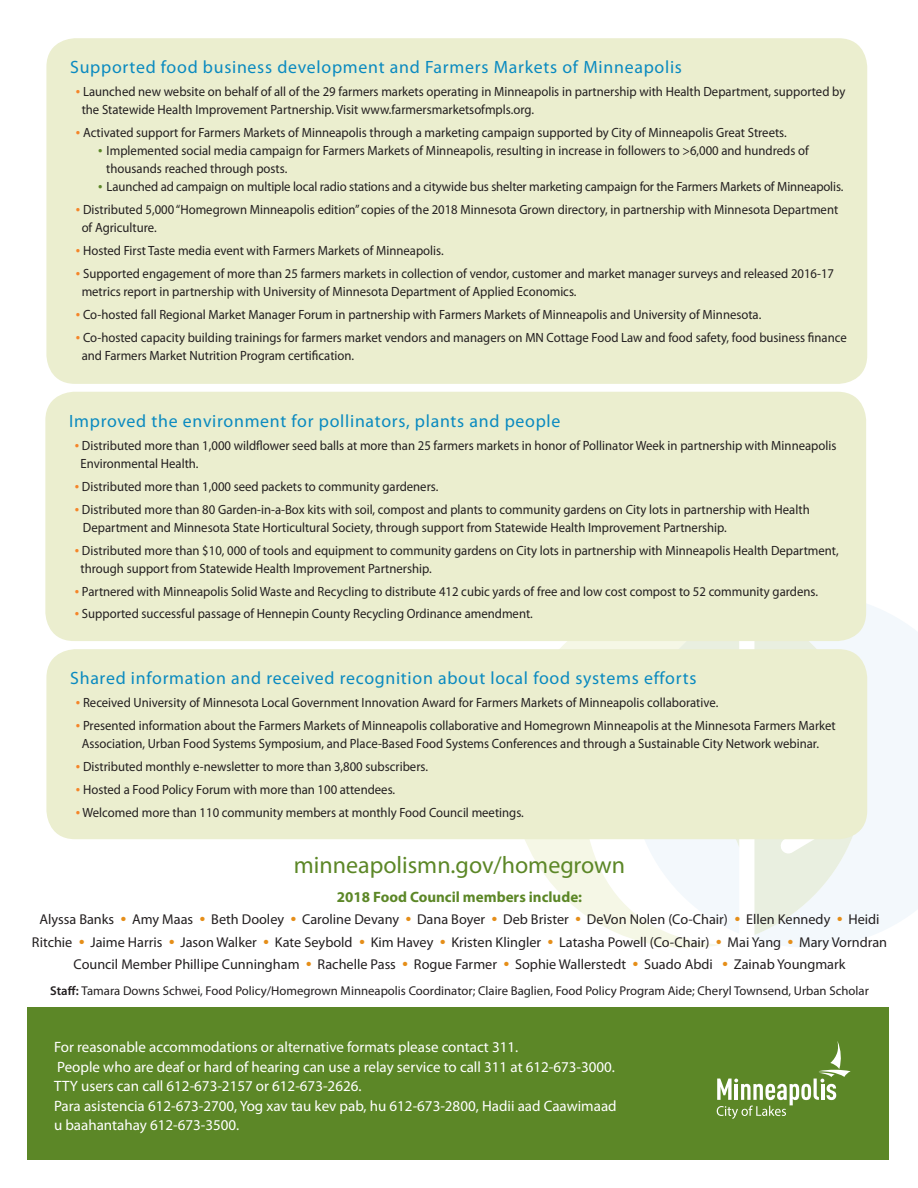
<style>
.page{position:relative;width:918px;height:1188px;background:#fff}
.page>*{position:absolute;margin:0;border:0;box-sizing:border-box;transform-origin:0 0}
.t1{font:24px "Myriad Pro";color:#5c8727}
.t2{font:17.85px "Myriad Pro";letter-spacing:.04em;color:#0a8ac0}
.t3{font:15px/19.5px "Myriad Pro";color:#fff}
.t4{font:700 15px "Myriad Pro";color:#5c8727}
.t5{font:14.25px "Myriad Pro";color:#231f20}
.body{font:13.35px/18px "Myriad Pro";color:#231f20;scale:.95 1}
.t6{font:12.75px "Myriad Pro";color:#231f20}
.s1{font-size:16.65px;color:#f58529}
.s2{font-size:16.5px;color:#5c8727}
.s3{font-weight:600}
</style>
<div class="page">
<svg style="left:511px;top:641px;width:208px;height:307px"></svg>
<svg style="left:755px;top:613px;width:163px;height:334px;fill:#f3f8fc"></svg>
<svg style="left:632px;top:604px;width:256px;height:331px;fill:#f3f8fc"></svg>
<div style="left:27px;top:1008px;width:862px;height:152px;background:#5c8727"></div>
<svg style="left:717px;top:1041px;width:133px;height:78px"></svg>
<div style="left:46px;top:38px;width:821px;height:346px;background:#ebeecf;border-radius:29px"></div>
<div style="left:45px;top:392px;width:821px;height:249px;background:#ebeecf;border-radius:29px"></div>
<div style="left:46px;top:649px;width:821px;height:190px;background:#ebeecf;border-radius:29px"></div>
<p class="t2" style="left:70px;top:56px;width:613px">Supported food business development and Farmers Markets of Minneapolis</p>
<p class="body" style="left:82px;top:82px;width:805px;text-indent:-6px"><span class="s1">•</span> Launched new website on behalf of all of the 29 farmers markets operating in Minneapolis in partnership with Health Department, supported by the Statewide Health Improvement Partnership. Visit www.farmersmarketsofmpls.org.</p>
<p class="body" style="left:76px;top:123px;width:750px"><span class="s1">•</span> Activated support for Farmers Markets of Minneapolis through a marketing campaign supported by City of Minneapolis Great Streets.</p>
<p class="body" style="left:98px;top:141px;width:749px"><span class="s2">•</span> Implemented social media campaign for Farmers Markets of Minneapolis, resulting in increase in followers to &gt;6,000 and hundreds of</p>
<p class="body" style="left:106px;top:159px;width:192px">thousands reached through posts.</p>
<p class="body" style="left:98px;top:177px;width:786px"><span class="s2">•</span> Launched ad campaign on multiple local radio stations and a citywide bus shelter marketing campaign for the Farmers Markets of Minneapolis.</p>
<p class="body" style="left:82px;top:200px;width:798px;text-indent:-6px"><span class="s1">•</span> Distributed 5,000 “Homegrown Minneapolis edition” copies of the 2018 Minnesota Grown directory, in partnership with Minnesota Department of Agriculture.</p>
<p class="body" style="left:76px;top:241px;width:389px"><span class="s1">•</span> Hosted First Taste media event with Farmers Markets of Minneapolis.</p>
<p class="body" style="left:82px;top:264px;width:794px;text-indent:-6px"><span class="s1">•</span> Supported engagement of more than 25 farmers markets in collection of vendor, customer and market manager surveys and released 2016-17 metrics report in partnership with University of Minnesota Department of Applied Economics.</p>
<p class="body" style="left:76px;top:305px;width:723px"><span class="s1">•</span> Co-hosted fall Regional Market Manager Forum in partnership with Farmers Markets of Minneapolis and University of Minnesota.</p>
<p class="body" style="left:82px;top:328px;width:807px;text-indent:-6px"><span class="s1">•</span> Co-hosted capacity building trainings for farmers market vendors and managers on MN Cottage Food Law and food safety, food business finance and Farmers Market Nutrition Program certification.</p>
<p class="t2" style="left:69px;top:410px;width:493px">Improved the environment for pollinators, plants and people</p>
<p class="body" style="left:81px;top:436px;width:797px;text-indent:-6px"><span class="s1">•</span> Distributed more than 1,000 wildflower seed balls at more than 25 farmers markets in honor of Pollinator Week in partnership with Minneapolis<br>Environmental Health.</p>
<p class="body" style="left:75px;top:477px;width:384px"><span class="s1">•</span> Distributed more than 1,000 seed packets to community gardeners.</p>
<p class="body" style="left:75px;top:500px;width:775px"><span class="s1">•</span> Distributed more than 80 Garden-in-a-Box kits with soil, compost and plants to community gardens on City lots in partnership with Health</p>
<p class="body" style="left:83px;top:518px;width:679px">Department and Minnesota State Horticultural Society, through support from Statewide Health Improvement Partnership.</p>
<p class="body" style="left:81px;top:541px;width:800px;text-indent:-6px"><span class="s1">•</span> Distributed more than $10, 000 of tools and equipment to community gardens on City lots in partnership with Minneapolis Health Department, through support from Statewide Health Improvement Partnership.</p>
<p class="body" style="left:75px;top:582px;width:784px"><span class="s1">•</span> Partnered with Minneapolis Solid Waste and Recycling to distribute 412 cubic yards of free and low cost compost to 52 community gardens.</p>
<p class="body" style="left:75px;top:605px;width:484px"><span class="s1">•</span> Supported successful passage of Hennepin County Recycling Ordinance amendment.</p>
<p class="t2" style="left:70px;top:667px;width:628px">Shared information and received recognition about local food systems efforts</p>
<p class="body" style="left:76px;top:693px;width:678px"><span class="s1">•</span> Received University of Minnesota Local Government Innovation Award for Farmers Markets of Minneapolis collaborative.</p>
<p class="body" style="left:82px;top:716px;width:795px;text-indent:-6px"><span class="s1">•</span> Presented information about the Farmers Markets of Minneapolis collaborative and Homegrown Minneapolis at the Minnesota Farmers Market<br>Association, Urban Food Systems Symposium, and Place-Based Food Systems Conferences and through a Sustainable City Network webinar.</p>
<p class="body" style="left:76px;top:757px;width:372px"><span class="s1">•</span> Distributed monthly e-newsletter to more than 3,800 subscribers.</p>
<p class="body" style="left:76px;top:780px;width:338px"><span class="s1">•</span> Hosted a Food Policy Forum with more than 100 attendees.</p>
<p class="body" style="left:76px;top:803px;width:473px"><span class="s1">•</span> Welcomed more than 110 community members at monthly Food Council meetings.</p>
<p class="t1" style="left:294px;top:851px;width:333px">minneapolismn.gov/homegrown</p>
<p class="t4" style="left:337px;top:887px;width:247px">2018 Food Council members include:</p>
<p class="t5" style="left:40px;top:911px;width:76px">Alyssa Banks</p>
<p class="t5" style="left:121px;top:911px;width:74px"><sup>●</sup> Amy Maas</p>
<p class="t5" style="left:200px;top:911px;width:85px"><sup>●</sup> Beth Dooley</p>
<p class="t5" style="left:291px;top:911px;width:109px"><sup>●</sup> Caroline Devany</p>
<p class="t5" style="left:406px;top:911px;width:81px"><sup>●</sup> Dana Boyer</p>
<p class="t5" style="left:492px;top:911px;width:78px"><sup>●</sup> Deb Brister</p>
<p class="t5" style="left:576px;top:911px;width:154px"><sup>●</sup> DeVon Nolen (Co-Chair)</p>
<p class="t5" style="left:735px;top:911px;width:97px"><sup>●</sup> Ellen Kennedy</p>
<p class="t5" style="left:837px;top:911px;width:44px"><sup>●</sup> Heidi</p>
<p class="t5" style="left:32px;top:933px;width:42px">Ritchie</p>
<p class="t5" style="left:79px;top:933px;width:85px"><sup>●</sup> Jaime Harris</p>
<p class="t5" style="left:170px;top:933px;width:89px"><sup>●</sup> Jason Walker</p>
<p class="t5" style="left:264px;top:933px;width:90px"><sup>●</sup> Kate Seybold</p>
<p class="t5" style="left:360px;top:933px;width:75px"><sup>●</sup> Kim Havey</p>
<p class="t5" style="left:440px;top:933px;width:102px"><sup>●</sup> Kristen Klingler</p>
<p class="t5" style="left:548px;top:933px;width:163px"><sup>●</sup> Latasha Powell (Co-Chair)</p>
<p class="t5" style="left:717px;top:933px;width:66px"><sup>●</sup> Mai Yang</p>
<p class="t5" style="left:788px;top:933px;width:100px"><sup>●</sup> Mary Vorndran</p>
<p class="t5" style="left:74px;top:956px;width:228px">Council Member Phillipe Cunningham</p>
<p class="t5" style="left:307px;top:956px;width:91px"><sup>●</sup> Rachelle Pass</p>
<p class="t5" style="left:403px;top:956px;width:96px"><sup>●</sup> Rogue Farmer</p>
<p class="t5" style="left:504px;top:956px;width:124px"><sup>●</sup> Sophie Wallerstedt</p>
<p class="t5" style="left:633px;top:956px;width:81px"><sup>●</sup> Suado Abdi</p>
<p class="t5" style="left:723px;top:956px;width:124px"><sup>●</sup> Zainab Youngmark</p>
<p class="t6" style="left:50px;top:983px;width:820px"><span class="s3">Staff:</span> Tamara Downs Schwei, Food Policy/Homegrown Minneapolis Coordinator; Claire Baglien, Food Policy Program Aide; Cheryl Townsend, Urban Scholar</p>
<p class="t3" style="left:54px;top:1037px;width:466px">For reasonable accommodations or alternative formats please contact 311.</p>
<p class="t3" style="left:54px;top:1057px;width:563px">People who are deaf or hard of hearing can use a relay service to call 311 at 612-673-3000.<br>TTY users can call 612-673-2157 or 612-673-2626.</p>
<p class="t3" style="left:54px;top:1096px;width:564px">Para asistencia 612-673-2700, Yog xav tau kev pab, hu 612-673-2800, Hadii aad Caawimaad u baahantahay 612-673-3500.</p>
</div>
